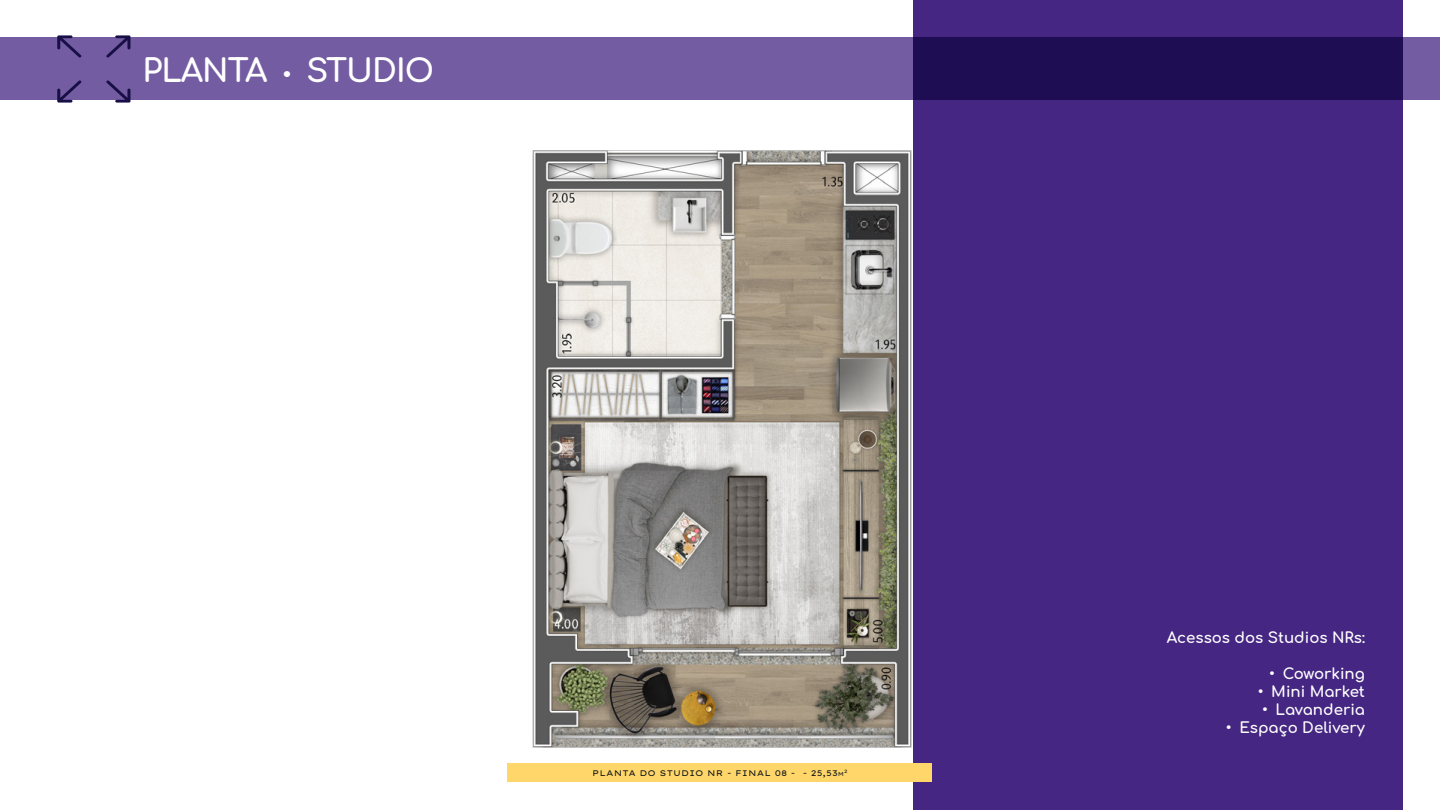
<style>
.page{position:relative;width:1440px;height:810px;background:#fff}
.page>*{position:absolute;margin:0;border:0;box-sizing:border-box;transform-origin:0 0}
.t1{font:700 31.88px "Comfortaa";letter-spacing:-.03em;color:#fff}
.t2{font:700 15px "Comfortaa";color:#fff}
.t3{font:8.1px "Lexend Tera";color:#0f171a}
.t4{font:4.72px "Lexend Tera";color:#0f171a}
.s1{font-family:"Hurme Geometric Sans 3 W03";font-weight:900}
.s2{font-size:5.7px}
</style>
<div class="page">
<div style="left:913px;top:0;width:489px;height:810px;background:#452682"></div>
<svg style="left:0;top:38px;width:1440px;height:62px;background:#543f84"></svg>
<img style="left:507px;top:150px;width:405px;height:622px">
<div style="left:508px;top:763px;width:424px;height:19px;background:#ffd669"></div>
<svg style="left:57px;top:35px;width:73px;height:68px;background:#6e5a9a"></svg>
<h1 class="t1" style="left:142px;top:42px;width:293px">PLANTA <span class="s1">·</span> STUDIO</h1>
<p class="t3" style="left:592px;top:766px;width:253px">PLANTA DO STUDIO NR - FINAL 08 - - 25,53<span class="s2">m</span></p>
<p class="t4" style="left:844px;top:768px;width:5px">2</p>
<p class="t2" style="left:1167px;top:624px;width:200px">Acessos dos Studios NRs:</p>
<p class="t2" style="left:1269px;top:660px;width:97px">• Coworking</p>
<p class="t2" style="left:1258px;top:678px;width:109px">• Mini Market</p>
<p class="t2" style="left:1262px;top:696px;width:104px">• Lavanderia</p>
<p class="t2" style="left:1226px;top:714px;width:141px">• Espaço Delivery</p>
</div>
